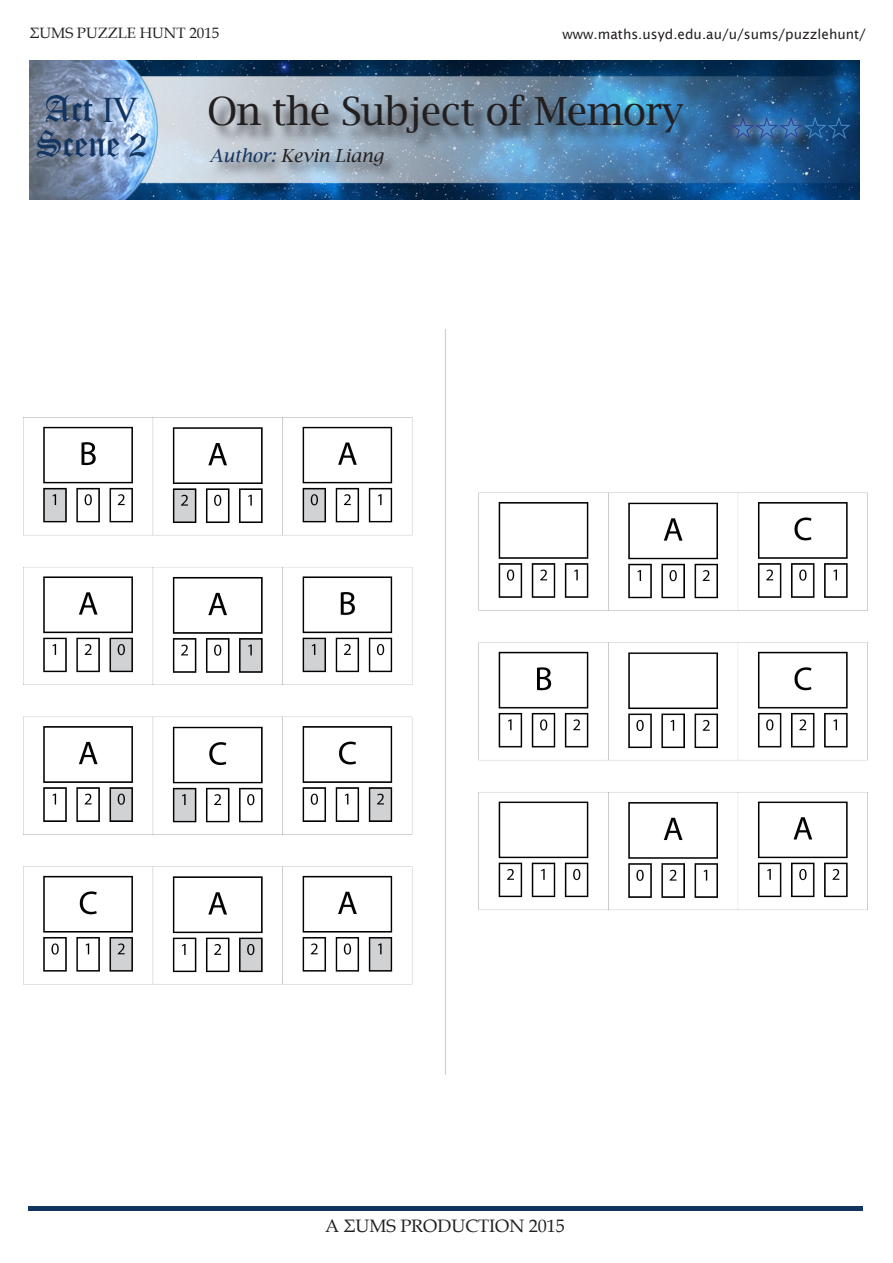
<style>
.page{position:relative;width:893px;height:1263px;background:#fff}
.page>*{position:absolute;margin:0;border:0;box-sizing:border-box;transform-origin:0 0}
.t1{font:39px "Lucida Bright";letter-spacing:-.02em;color:#231f20}
.t2{font:36px "Old English Text";letter-spacing:-.01em;color:#123562;scale:.85 1}
.t3{font:36px "Old English Text";letter-spacing:-.01em;color:#123562}
.t4{font:18px "Book Antiqua";color:#231f20}
.t5{font:italic 18px "Lucida Bright";color:#231f20}
.t6{font:15px "Book Antiqua";color:#231f20}
.t7{font:13.5px "Lucida Sans";color:#231f20}
.s1{font-family:"Times New Roman"}
.s2{color:#123562}
</style>
<div class="page">
<img style="left:30px;top:61px;width:830px;height:138px">
<div style="left:28px;top:1206px;width:835px;height:5px;background:#123562"></div>
<div style="left:212px;top:97px;width:489px;height:54px;background:#231f20;opacity:.75"></div>
<div style="left:211px;top:149px;width:188px;height:32px;background:#231f20;opacity:.75"></div>
<div style="left:735px;top:121px;width:37px;height:35px;background:#231f20;opacity:.75"></div>
<div style="left:724px;top:109px;width:38px;height:38px;background:#fff;opacity:.75"></div>
<div style="left:759px;top:120px;width:36px;height:36px;background:#231f20;opacity:.75"></div>
<div style="left:748px;top:109px;width:38px;height:38px;background:#fff;opacity:.75"></div>
<div style="left:783px;top:120px;width:37px;height:36px;background:#231f20;opacity:.75"></div>
<div style="left:772px;top:109px;width:38px;height:38px;background:#fff;opacity:.75"></div>
<svg style="left:730px;top:117px;width:122px;height:23px;background:#2d5f95"></svg>
<img style="left:23px;top:330px;width:845px;height:744px">
<p class="t6" style="left:30px;top:22px;width:191px">ΣUMS PUZZLE HUNT 2015</p>
<p class="t7" style="left:562px;top:26px;width:305px">www.maths.usyd.edu.au/u/sums/puzzlehunt/</p>
<p class="t3" style="left:45px;top:86px;width:95px">Act <span class="s1">IV</span></p>
<p class="t2" style="left:37px;top:121px;width:131px">Scene 2</p>
<p class="t1" style="left:207px;top:88px;width:478px">On the Subject of Memory</p>
<p class="t5" style="left:210px;top:146px;width:175px"><span class="s2">Author:</span> Kevin Liang</p>
<p class="t4" style="left:325px;top:1213px;width:241px">A ΣUMS PRODUCTION 2015</p>
</div>
